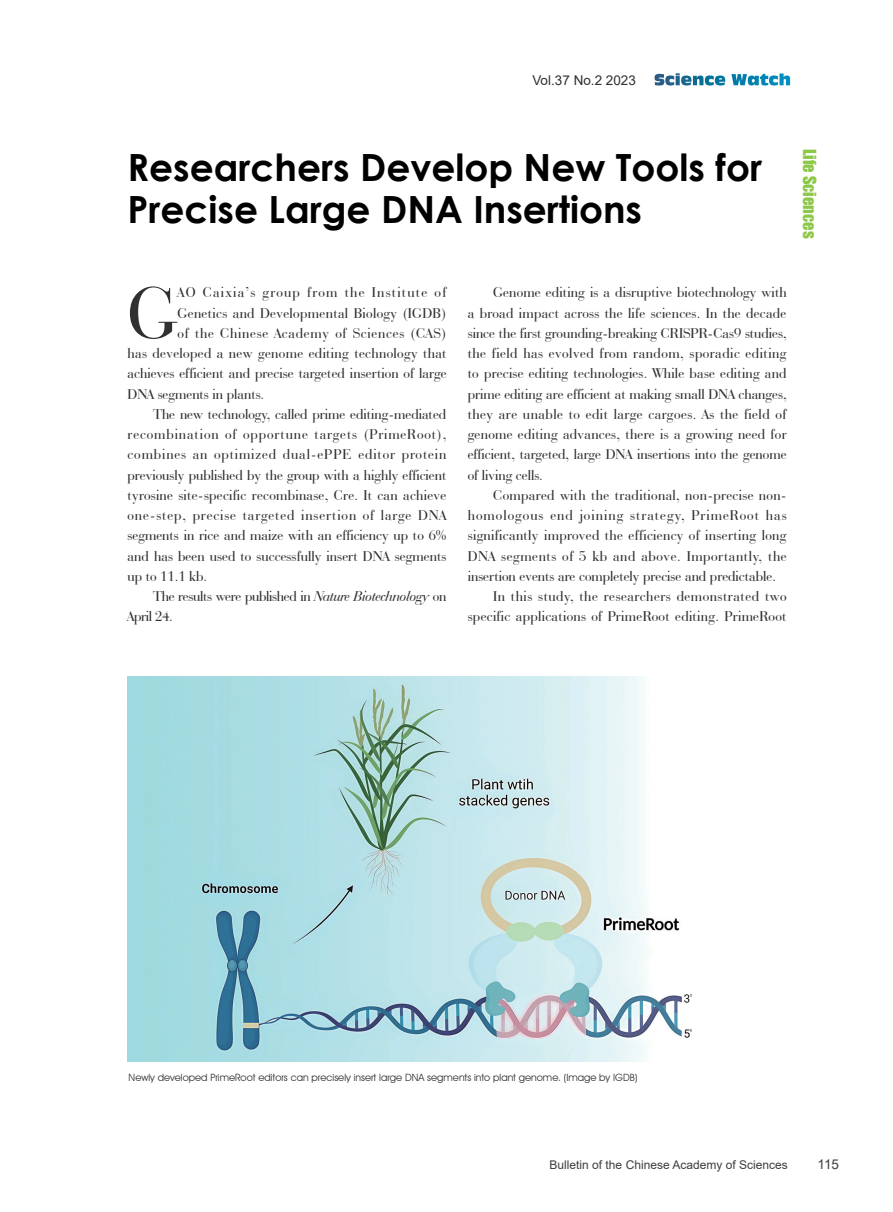
<style>
.page{position:relative;width:893px;height:1212px;background:#fff}
.page>*{position:absolute;margin:0;border:0;box-sizing:border-box;transform-origin:0 0}
.正文{font:76.2px "Bauer Bodoni BT";color:#312f30}
.大标题{font:700 37.5px/42px "Century Gothic";color:#000}
.图片说明{font:16.5px "Impact";color:#8dc748}
.正文-2{font:15px/20.2px "Bauer Bodoni BT";letter-spacing:.005em;color:#312f30;text-align:justify}
.正文-3{font:15px/20.2px "Bauer Bodoni BT";letter-spacing:-.02em;color:#312f30}
.正文-4{font:15px "Bauer Bodoni BT";letter-spacing:.05em;color:#312f30}
.正文-5{font:15px "Bauer Bodoni BT";letter-spacing:.08em;color:#312f30}
.t1{font:13.5px "Arial";color:#312f30}
.t2{font:13.5px "Arial";color:#3e3e3f}
.t3{font:12px "Arial";color:#3e3e3f}
.图片说明-2{font:10.05px "Avant Garde IT Cby BT";color:#312f30}
.s1{font-family:"Antique Olive Compact";font-size:15px;color:#fff}
.s2{font-style:italic}
</style>
<div class="page">
<img style="left:128px;top:676px;width:564px;height:386px">
<p class="t1" style="left:532px;top:71px;width:260px">Vol.37 No.2 2023 <span class="s1">Science Watch</span></p>
<p class="大标题" style="left:128px;top:145px;width:636px">Researchers Develop New Tools for<br>Precise Large DNA Insertions</p>
<p class="图片说明" style="left:822px;top:149px;width:91px;rotate:90deg">Life Sciences</p>
<p class="正文" style="left:128px;top:267px;width:52px">G</p>
<p class="正文-5" style="left:178px;top:283px;width:270px">AO Caixia’s group from the Institute of</p>
<p class="正文-2" style="left:178px;top:302px;width:270px">Genetics and Developmental Biology (IGDB)</p>
<p class="正文-4" style="left:178px;top:324px;width:270px">of the Chinese Academy of Sciences (CAS)</p>
<p class="正文-2" style="left:128px;top:343px;width:321px">has developed a new genome editing technology that</p>
<p class="正文-2" style="left:128px;top:363px;width:321px">achieves efficient and precise targeted insertion of large</p>
<p class="正文-2" style="left:128px;top:383px;width:138px">DNA segments in plants.</p>
<p class="正文-2" style="left:128px;top:404px;width:320px;text-indent:26px">The new technology, called prime editing-mediated recombination of opportune targets (PrimeRoot), combines an optimized dual-ePPE editor protein previously published by the group with a highly efficient tyrosine site-specific recombinase, Cre. It can achieve one-step, precise targeted insertion of large DNA segments in rice and maize with an efficiency up to 6% and has been used to successfully insert DNA segments up to 11.1 kb.</p>
<p class="正文-3" style="left:128px;top:586px;width:320px;text-indent:26px">The results were published in <span class="s2">Nature Biotechnology</span> on<br>April 24.</p>
<p class="正文-2" style="left:468px;top:282px;width:321px;text-indent:26px">Genome editing is a disruptive biotechnology with a broad impact across the life sciences. In the decade since the first grounding-breaking CRISPR-Cas9 studies, the field has evolved from random, sporadic editing to precise editing technologies. While base editing and prime editing are efficient at making small DNA changes, they are unable to edit large cargoes. As the field of genome editing advances, there is a growing need for efficient, targeted, large DNA insertions into the genome of living cells.</p>
<p class="正文-2" style="left:468px;top:485px;width:320px;text-indent:26px">Compared with the traditional, non-precise non&shy;homologous end joining strategy, PrimeRoot has significantly improved the efficiency of inserting long DNA segments of 5 kb and above. Importantly, the insertion events are completely precise and predictable.</p>
<p class="正文-2" style="left:468px;top:586px;width:320px;text-align:right">In this study, the researchers demonstrated two specific applications of PrimeRoot editing. PrimeRoot</p>
<p class="图片说明-2" style="left:129px;top:1071px;width:510px">Newly developed PrimeRoot editors can precisely insert large DNA segments into plant genome. (Image by IGDB)</p>
<p class="t3" style="left:550px;top:1156px;width:240px">Bulletin of the Chinese Academy of Sciences</p>
<p class="t2" style="left:817px;top:1155px;width:23px">115</p>
</div>
